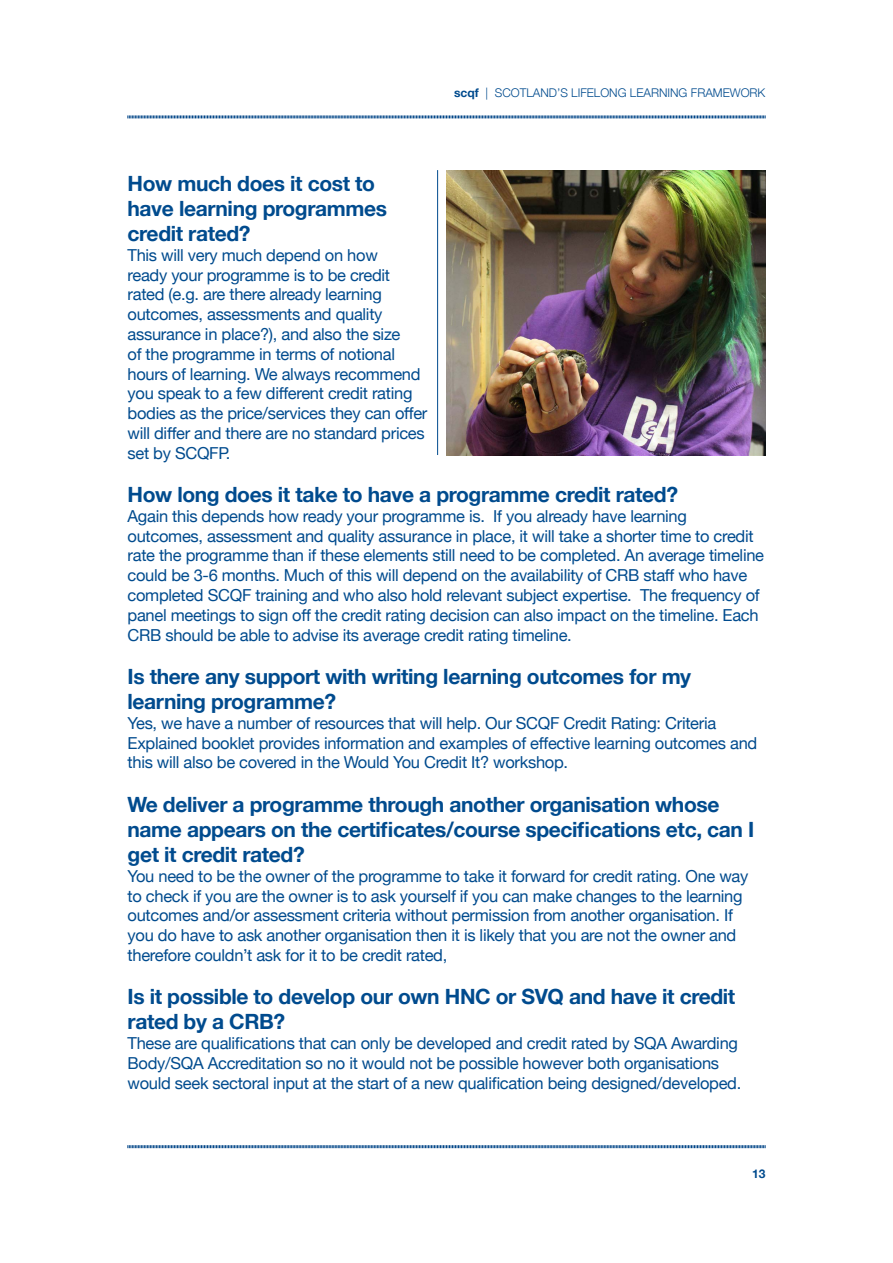
<style>
.page{position:relative;width:893px;height:1263px;background:#fff}
.page>*{position:absolute;margin:0;border:0;box-sizing:border-box;transform-origin:0 0}
.Normal__Web{font:700 21px/25.2px "Helvetica Neue";letter-spacing:-.02em;color:#004b8e}
.Normal__Web-2{font:16.5px/19.8px "Helvetica Neue";letter-spacing:-.02em;color:#004b8e}
.t1{font:300 12px "Helvetica Neue";color:#004b8e}
.t2{font:700 12px "Helvetica Neue";color:#004b8e}
.s1{font-weight:700}
</style>
<div class="page">
<img style="left:446px;top:170px;width:319px;height:285px">
<hr style="left:437px;top:170px;width:1px;height:285px;background:#004b8e">
<svg style="left:127px;top:115px;width:639px;height:4px;background:#7fa1c2"></svg>
<svg style="left:127px;top:1145px;width:639px;height:4px;background:#7fa1c2"></svg>
<p class="t1" style="left:454px;top:83px;width:313px"><span class="s1">scqf</span> | SCOTLAND’S LIFELONG LEARNING FRAMEWORK</p>
<p class="Normal__Web" style="left:128px;top:171px;width:249px">How much does it cost to</p>
<p class="Normal__Web" style="left:128px;top:196px;width:261px">have learning programmes credit rated?</p>
<p class="Normal__Web-2" style="left:128px;top:246px;width:301px">This will very much depend on how<br>ready your programme is to be credit rated (e.g. are there already learning outcomes, assessments and quality assurance in place?), and also the size<br>of the programme in terms of notional hours of learning. We always recommend you speak to a few different credit rating bodies as the price/services they can offer will differ and there are no standard prices set by SCQFP.</p>
<p class="Normal__Web" style="left:128px;top:482px;width:552px">How long does it take to have a programme credit rated?</p>
<p class="Normal__Web-2" style="left:128px;top:507px;width:638px">Again this depends how ready your programme is. If you already have learning outcomes, assessment and quality assurance in place, it will take a shorter time to credit rate the programme than if these elements still need to be completed. An average timeline could be 3-6 months. Much of this will depend on the availability of CRB staff who have completed SCQF training and who also hold relevant subject expertise. The frequency of panel meetings to sign off the credit rating decision can also impact on the timeline. Each CRB should be able to advise its average credit rating timeline.</p>
<p class="Normal__Web" style="left:128px;top:664px;width:565px">Is there any support with writing learning outcomes for my learning programme?</p>
<p class="Normal__Web-2" style="left:128px;top:714px;width:631px">Yes, we have a number of resources that will help. Our SCQF Credit Rating: Criteria<br>Explained booklet provides information and examples of effective learning outcomes and this will also be covered in the Would You Credit It? workshop.</p>
<p class="Normal__Web" style="left:128px;top:792px;width:628px">We deliver a programme through another organisation whose name appears on the certificates/course specifications etc, can I get it credit rated?</p>
<p class="Normal__Web-2" style="left:128px;top:867px;width:622px">You need to be the owner of the programme to take it forward for credit rating. One way to check if you are the owner is to ask yourself if you can make changes to the learning outcomes and/or assessment criteria without permission from another organisation. If you do have to ask another organisation then it is likely that you are not the owner and therefore couldn’t ask for it to be credit rated,</p>
<p class="Normal__Web" style="left:128px;top:985px;width:609px">Is it possible to develop our own HNC or SVQ and have it credit rated by a CRB?</p>
<p class="Normal__Web-2" style="left:128px;top:1034px;width:615px">These are qualifications that can only be developed and credit rated by SQA Awarding<br>Body/SQA Accreditation so no it would not be possible however both organisations would seek sectoral input at the start of a new qualification being designed/developed.</p>
<p class="t2" style="left:752px;top:1164px;width:15px">13</p>
</div>
